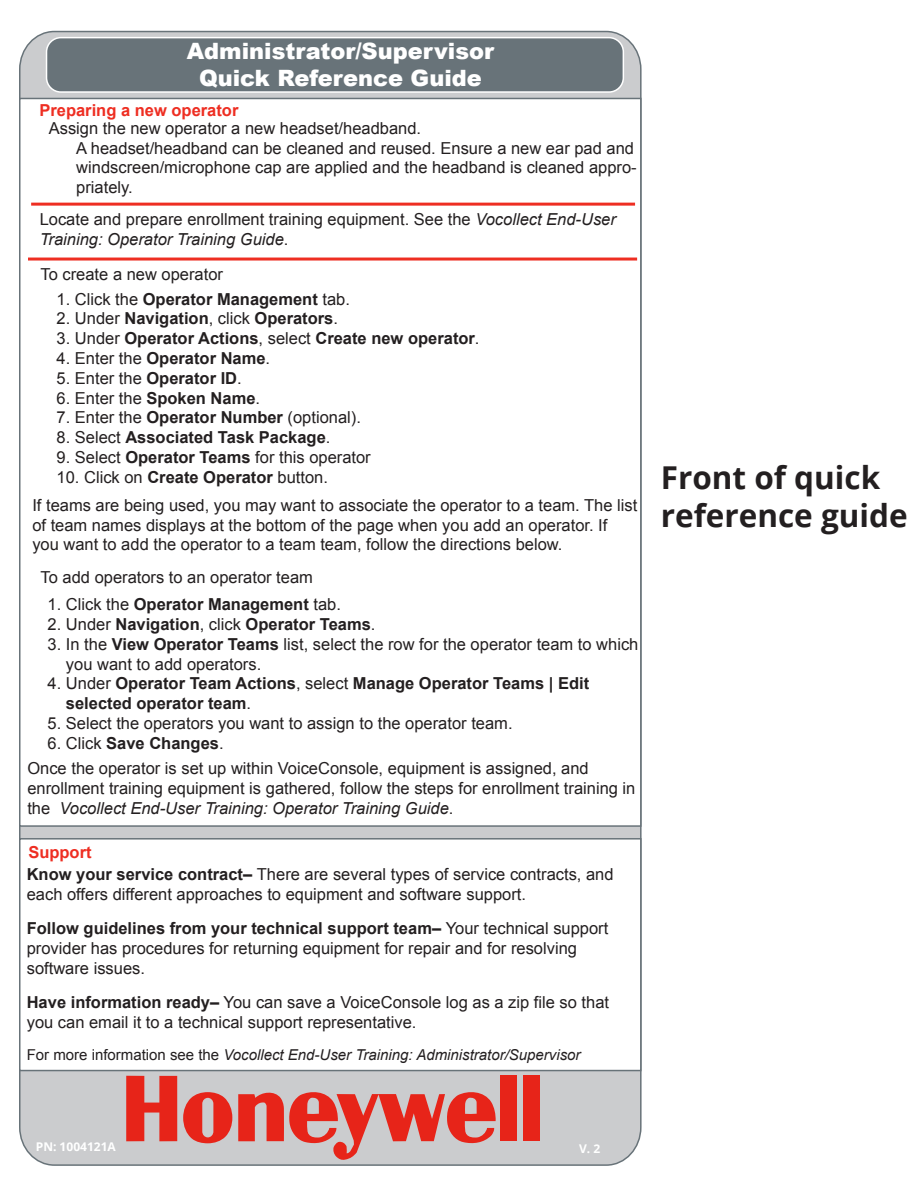
<style>
.page{position:relative;width:918px;height:1188px;background:#fff}
.page>*{position:absolute;margin:0;border:0;box-sizing:border-box;transform-origin:0 0}
.t1{font:700 31.5px/37.8px "Open Sans";color:#231f20}
.t2{font:900 22.5px/27px "Arial";color:#fff;text-align:center}
.t3{font:16.5px/19.8px "Arial";color:#231f20}
.t4{font:700 16.5px/19.8px "Arial";color:#231f20}
.t5{font:700 16.5px "Arial";color:#ee2e22}
.t6{font:italic 15px "Arial";color:#231f20}
.t7{font:700 12px "Open Sans";color:#fff}
.s1{font-style:italic}
.s2{font-weight:400}
.s3{font-weight:700}
.s4{font-style:normal}
</style>
<div class="page">
<div style="left:20px;top:32px;width:621px;height:1133px;background:#cbccce;border-radius:36px"></div>
<div style="left:19px;top:98px;width:623px;height:729px;background:#fff;border:2px solid #687379"></div>
<hr style="left:31px;top:203px;width:604px;height:3px;background:#ee2e22">
<hr style="left:28px;top:258px;width:609px;height:3px;background:#ee2e22">
<div style="left:19px;top:838px;width:623px;height:233px;background:#fff;border:2px solid #687379"></div>
<svg style="left:126px;top:1076px;width:51px;height:65px"></svg>
<svg style="left:238px;top:1092px;width:258px;height:68px"></svg>
<div style="left:500px;top:1076px;width:17px;height:65px;background:#e72419"></div>
<div style="left:524px;top:1076px;width:16px;height:65px;background:#e72419"></div>
<svg style="left:183px;top:1092px;width:49px;height:51px"></svg>
<div style="left:47px;top:38px;width:576px;height:54px;background:#687379;border-radius:14px"></div>
<div style="left:46px;top:37px;width:578px;height:56px;border:2px solid #fff;border-radius:14px"></div>
<h2 class="t2" style="left:187px;top:37px;width:309px">Administrator/Supervisor<br>Quick Reference Guide</h2>
<p class="t5" style="left:39px;top:100px;width:200px">Preparing a new operator</p>
<p class="t3" style="left:76px;top:119px;width:562px;text-indent:-27px">Assign the new operator a new headset/headband.<br>A headset/headband can be cleaned and reused. Ensure a new ear pad and windscreen/microphone cap are applied and the headband is cleaned appro&shy;priately.</p>
<p class="t3" style="left:40px;top:210px;width:578px">Locate and prepare enrollment training equipment. See the <span class="s1">Vocollect End-User<br>Training: Operator Training Guide</span>.</p>
<p class="t3" style="left:41px;top:265px;width:184px">To create a new operator</p>
<p class="t4" style="left:57px;top:289px;width:295px"><span class="s2">1. Click the</span> Operator Management <span class="s2">tab.</span></p>
<p class="t4" style="left:57px;top:309px;width:283px"><span class="s2">2. Under</span> Navigation<span class="s2">, click</span> Operators<span class="s2">.</span></p>
<p class="t4" style="left:57px;top:329px;width:425px"><span class="s2">3. Under</span> Operator Actions<span class="s2">, select</span> Create new operator<span class="s2">.</span></p>
<p class="t4" style="left:57px;top:349px;width:215px"><span class="s2">4. Enter the</span> Operator Name<span class="s2">.</span></p>
<p class="t3" style="left:57px;top:368px;width:187px">5. Enter the <span class="s3">Operator ID</span>.</p>
<p class="t3" style="left:57px;top:388px;width:205px">6. Enter the <span class="s3">Spoken Name</span>.</p>
<p class="t3" style="left:57px;top:408px;width:306px">7. Enter the <span class="s3">Operator Number</span> (optional).</p>
<p class="t4" style="left:57px;top:428px;width:275px"><span class="s2">8. Select</span> Associated Task Package<span class="s2">.</span></p>
<p class="t3" style="left:57px;top:447px;width:316px">9. Select <span class="s3">Operator Teams</span> for this operator</p>
<p class="t3" style="left:32px;top:463px;width:607px;line-height:28px;text-indent:24px">10. Click on <span class="s3">Create Operator</span> button.<br>If teams are being used, you may want to associate the operator to a team. The list</p>
<p class="t3" style="left:32px;top:515px;width:577px">of team names displays at the bottom of the page when you add an operator. If you want to add the operator to a team team, follow the directions below.</p>
<p class="t3" style="left:41px;top:567px;width:274px">To add operators to an operator team</p>
<p class="t4" style="left:48px;top:595px;width:295px"><span class="s2">1. Click the</span> Operator Management <span class="s2">tab.</span></p>
<p class="t4" style="left:48px;top:615px;width:329px"><span class="s2">2. Under</span> Navigation<span class="s2">, click</span> Operator Teams<span class="s2">.</span></p>
<p class="t3" style="left:66px;top:634px;width:574px;text-indent:-18px">3. In the <span class="s3">View Operator Teams</span> list, select the row for the operator team to which you want to add operators.</p>
<p class="t4" style="left:66px;top:674px;width:525px;text-indent:-18px"><span class="s2">4. Under</span> Operator Team Actions<span class="s2">, select</span> Manage Operator Teams | Edit selected operator team<span class="s2">.</span></p>
<p class="t3" style="left:48px;top:713px;width:467px">5. Select the operators you want to assign to the operator team.</p>
<p class="t3" style="left:27px;top:730px;width:563px;line-height:25.8px;text-indent:20px">6. Click <span class="s3">Save Changes</span>.<br>Once the operator is set up within VoiceConsole, equipment is assigned, and</p>
<p class="t3" style="left:27px;top:779px;width:610px">enrollment training equipment is gathered, follow the steps for enrollment training in the <span class="s1">Vocollect End-User Training: Operator Training Guide</span>.</p>
<p class="t5" style="left:28px;top:841px;width:65px">Support</p>
<p class="t3" style="left:27px;top:865px;width:588px"><span class="s3">Know your service contract–</span> There are several types of service contracts, and each offers different approaches to equipment and software support.</p>
<p class="t3" style="left:27px;top:919px;width:583px"><span class="s3">Follow guidelines from your technical support team–</span> Your technical support provider has procedures for returning equipment for repair and for resolving software issues.</p>
<p class="t3" style="left:27px;top:993px;width:584px"><span class="s3">Have information ready–</span> You can save a VoiceConsole log as a zip file so that you can email it to a technical support representative.</p>
<p class="t6" style="left:27px;top:1045px;width:555px"><span class="s4">For more information see the</span> Vocollect End-User Training: Administrator/Supervisor</p>
<h1 class="t1" style="left:661px;top:458px;width:248px">Front of quick reference guide</h1>
<p class="t7" style="left:36px;top:1138px;width:82px">PN: 1004121A</p>
<p class="t7" style="left:579px;top:1141px;width:23px">V. 2</p>
</div>
